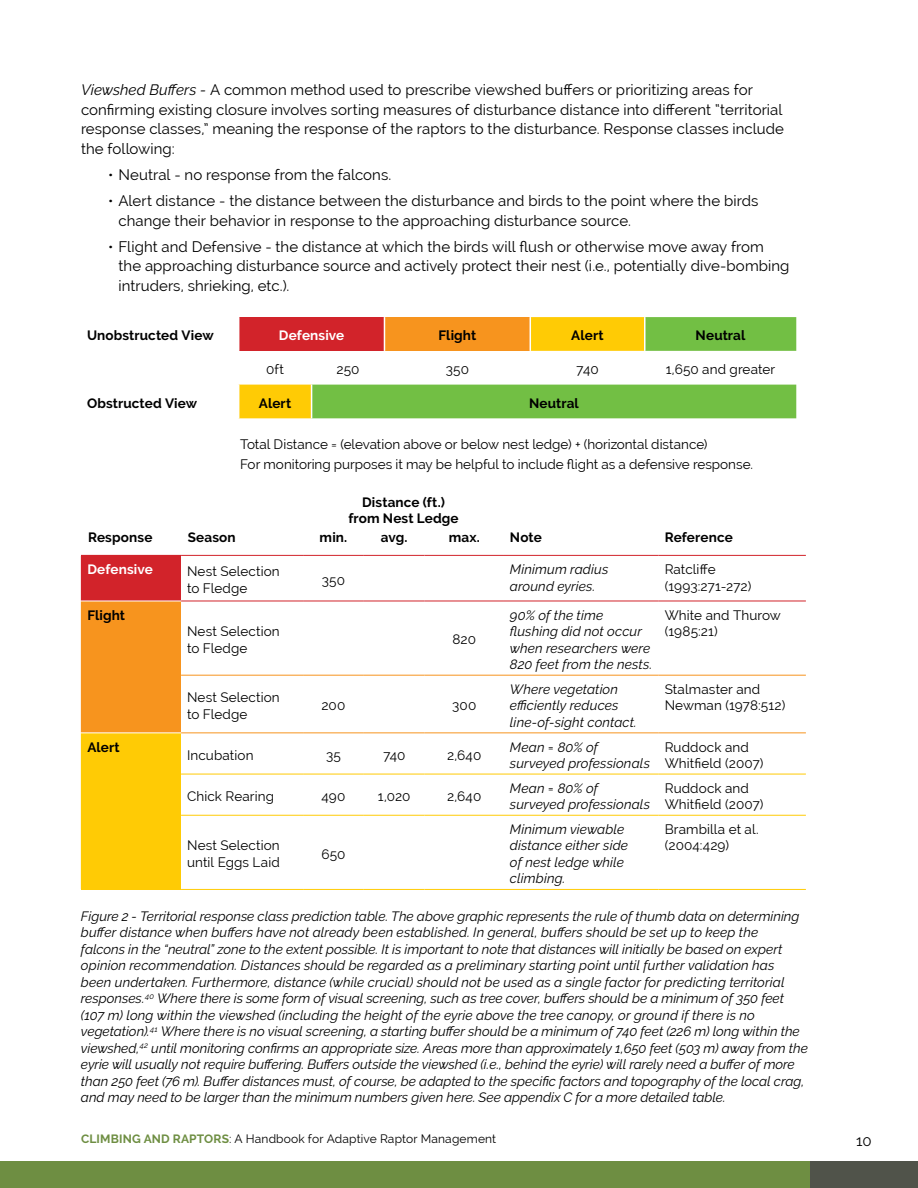
<style>
.page{position:relative;width:918px;height:1188px;background:#fff}
.page>*{position:absolute;margin:0;border:0;box-sizing:border-box;transform-origin:0 0}
.t1{font:15px/19.5px "Raleway";letter-spacing:.005em;color:#000}
.t2{font:italic 13.5px/16.5px "Raleway";color:#000}
.t3{font:13.5px/16.5px "Raleway";letter-spacing:.005em;color:#000}
.t4{font:700 13.5px/16.5px "Raleway";letter-spacing:.01em;color:#000;text-align:center}
.t5{font:700 13.5px "Raleway";letter-spacing:.01em;color:#fff}
.t6{font:12px "Raleway";letter-spacing:.015em;color:#000}
.s1{font-style:italic}
.s2{font-weight:700;color:#6e8e42}
</style>
<div class="page">
<div style="left:0;top:1161px;width:810px;height:27px;background:#6e8e42"></div>
<div style="left:810px;top:1161px;width:108px;height:27px;background:#50534a"></div>
<svg style="left:239px;top:317px;width:73px;height:101px"></svg>
<svg style="left:312px;top:317px;width:484px;height:101px"></svg>
<hr style="left:384px;top:317px;width:1px;height:34px;background:#fff">
<hr style="left:530px;top:317px;width:1px;height:34px;background:#fff">
<hr style="left:644px;top:317px;width:2px;height:34px;background:#fff">
<hr style="left:311px;top:385px;width:1px;height:33px;background:#fff">
<div style="left:81px;top:555px;width:100px;height:46px;background:#d2232a"></div>
<div style="left:81px;top:601px;width:100px;height:132px;background:#f7941e"></div>
<div style="left:81px;top:733px;width:100px;height:156px;background:#ffcb05"></div>
<hr style="left:81px;top:889px;width:100px;height:1px;background:#ffcb05">
<hr style="left:181px;top:601px;width:122px;height:1px;background:#d2232a">
<hr style="left:303px;top:601px;width:61px;height:1px;background:#d2232a">
<hr style="left:364px;top:601px;width:61px;height:1px;background:#d2232a">
<hr style="left:425px;top:601px;width:79px;height:1px;background:#d2232a">
<hr style="left:504px;top:601px;width:155px;height:1px;background:#d2232a">
<hr style="left:659px;top:601px;width:147px;height:1px;background:#d2232a">
<hr style="left:181px;top:675px;width:122px;height:1px;background:#f7941e">
<hr style="left:303px;top:675px;width:61px;height:1px;background:#f7941e">
<hr style="left:364px;top:675px;width:61px;height:1px;background:#f7941e">
<hr style="left:425px;top:675px;width:79px;height:1px;background:#f7941e">
<hr style="left:504px;top:675px;width:155px;height:1px;background:#f7941e">
<hr style="left:659px;top:675px;width:147px;height:1px;background:#f7941e">
<hr style="left:181px;top:732px;width:122px;height:1px;background:#f7941e">
<hr style="left:303px;top:732px;width:61px;height:1px;background:#f7941e">
<hr style="left:364px;top:732px;width:61px;height:1px;background:#f7941e">
<hr style="left:425px;top:732px;width:79px;height:1px;background:#f7941e">
<hr style="left:504px;top:732px;width:155px;height:1px;background:#f7941e">
<hr style="left:659px;top:732px;width:147px;height:1px;background:#f7941e">
<hr style="left:181px;top:774px;width:122px;height:1px;background:#ffcb05">
<hr style="left:303px;top:774px;width:61px;height:1px;background:#ffcb05">
<hr style="left:364px;top:774px;width:61px;height:1px;background:#ffcb05">
<hr style="left:425px;top:774px;width:79px;height:1px;background:#ffcb05">
<hr style="left:504px;top:774px;width:155px;height:1px;background:#ffcb05">
<hr style="left:659px;top:774px;width:147px;height:1px;background:#ffcb05">
<hr style="left:181px;top:815px;width:122px;height:1px;background:#ffcb05">
<hr style="left:303px;top:815px;width:61px;height:1px;background:#ffcb05">
<hr style="left:364px;top:815px;width:61px;height:1px;background:#ffcb05">
<hr style="left:425px;top:815px;width:79px;height:1px;background:#ffcb05">
<hr style="left:504px;top:815px;width:155px;height:1px;background:#ffcb05">
<hr style="left:659px;top:815px;width:147px;height:1px;background:#ffcb05">
<hr style="left:181px;top:889px;width:122px;height:1px;background:#ffcb05">
<hr style="left:303px;top:889px;width:61px;height:1px;background:#ffcb05">
<hr style="left:364px;top:889px;width:61px;height:1px;background:#ffcb05">
<hr style="left:425px;top:889px;width:79px;height:1px;background:#ffcb05">
<hr style="left:504px;top:889px;width:155px;height:1px;background:#ffcb05">
<hr style="left:659px;top:889px;width:147px;height:1px;background:#ffcb05">
<hr style="left:181px;top:555px;width:122px;height:1px;background:#d2232a">
<hr style="left:303px;top:555px;width:61px;height:1px;background:#d2232a">
<hr style="left:364px;top:555px;width:61px;height:1px;background:#d2232a">
<hr style="left:425px;top:555px;width:79px;height:1px;background:#d2232a">
<hr style="left:504px;top:555px;width:155px;height:1px;background:#d2232a">
<hr style="left:659px;top:555px;width:147px;height:1px;background:#d2232a">
<hr style="left:81px;top:601px;width:100px;height:1px;background:#fff">
<hr style="left:81px;top:732px;width:100px;height:1px;background:#fff">
<p class="t1" style="left:81px;top:80px;width:704px"><span class="s1">Viewshed Buffers -</span> A common method used to prescribe viewshed buffers or prioritizing areas for confirming existing closure involves sorting measures of disturbance distance into different “territorial response classes,” meaning the response of the raptors to the disturbance. Response classes include the following:</p>
<p class="t1" style="left:108px;top:165px;width:285px">• Neutral - no response from the falcons.</p>
<p class="t1" style="left:118px;top:191px;width:641px;text-indent:-10px">• Alert distance - the distance between the disturbance and birds to the point where the birds change their behavior in response to the approaching disturbance source.</p>
<p class="t1" style="left:118px;top:237px;width:673px;text-indent:-10px">• Flight and Defensive - the distance at which the birds will flush or otherwise move away from the approaching disturbance source and actively protect their nest (i.e., potentially dive-bombing intruders, shrieking, etc.).</p>
<p class="t4" style="left:87px;top:327px;width:128px">Unobstructed View</p>
<p class="t5" style="left:279px;top:328px;width:67px">Defensive</p>
<p class="t4" style="left:438px;top:327px;width:39px">Flight</p>
<p class="t4" style="left:571px;top:327px;width:34px">Alert</p>
<p class="t4" style="left:696px;top:327px;width:51px">Neutral</p>
<p class="t3" style="left:266px;top:361px;width:19px">0ft</p>
<p class="t3" style="left:337px;top:361px;width:25px">250</p>
<p class="t3" style="left:446px;top:361px;width:25px">350</p>
<p class="t3" style="left:576px;top:361px;width:24px">740</p>
<p class="t3" style="left:666px;top:361px;width:111px">1,650 and greater</p>
<p class="t4" style="left:87px;top:395px;width:112px">Obstructed View</p>
<p class="t4" style="left:259px;top:395px;width:34px">Alert</p>
<p class="t4" style="left:529px;top:395px;width:51px">Neutral</p>
<p class="t3" style="left:240px;top:435px;width:515px;line-height:19.5px">Total Distance = (elevation above or below nest ledge) + (horizontal distance)<br>For monitoring purposes it may be helpful to include flight as a defensive response.</p>
<p class="t4" style="left:88px;top:529px;width:66px">Response</p>
<p class="t4" style="left:188px;top:529px;width:49px">Season</p>
<p class="t4" style="left:348px;top:494px;width:112px">Distance (ft.) from Nest Ledge</p>
<p class="t4" style="left:320px;top:529px;width:29px">min.</p>
<p class="t4" style="left:381px;top:529px;width:28px">avg.</p>
<p class="t4" style="left:449px;top:529px;width:33px">max.</p>
<p class="t4" style="left:510px;top:529px;width:33px">Note</p>
<p class="t4" style="left:665px;top:529px;width:70px">Reference</p>
<p class="t5" style="left:87px;top:562px;width:67px">Defensive</p>
<p class="t3" style="left:187px;top:563px;width:94px">Nest Selection to Fledge</p>
<p class="t3" style="left:322px;top:572px;width:25px">350</p>
<p class="t4" style="left:87px;top:607px;width:39px">Flight</p>
<p class="t3" style="left:187px;top:623px;width:94px">Nest Selection to Fledge</p>
<p class="t3" style="left:453px;top:631px;width:25px">820</p>
<p class="t3" style="left:187px;top:689px;width:94px">Nest Selection to Fledge</p>
<p class="t3" style="left:321px;top:697px;width:25px">200</p>
<p class="t3" style="left:452px;top:697px;width:26px">300</p>
<p class="t2" style="left:510px;top:561px;width:100px">Minimum radius around eyries.</p>
<p class="t3" style="left:665px;top:561px;width:88px">Ratcliffe (1993:271-272)</p>
<p class="t2" style="left:510px;top:607px;width:144px">90% of the time flushing did not occur when researchers were<br>820 feet from the nests.</p>
<p class="t3" style="left:665px;top:607px;width:118px">White and Thurow (1985:21)</p>
<p class="t2" style="left:510px;top:681px;width:128px">Where vegetation efficiently reduces line-of-sight contact.</p>
<p class="t3" style="left:665px;top:681px;width:122px">Stalmaster and<br>Newman (1978:512)</p>
<p class="t3" style="left:187px;top:747px;width:68px">Incubation</p>
<p class="t3" style="left:326px;top:747px;width:16px">35</p>
<p class="t3" style="left:383px;top:747px;width:24px">740</p>
<p class="t3" style="left:447px;top:747px;width:36px">2,640</p>
<p class="t2" style="left:510px;top:739px;width:142px">Mean = 80% of surveyed professionals</p>
<p class="t3" style="left:665px;top:739px;width:100px">Ruddock and<br>Whitfield (2007)</p>
<p class="t3" style="left:187px;top:788px;width:89px">Chick Rearing</p>
<p class="t3" style="left:321px;top:788px;width:26px">490</p>
<p class="t3" style="left:378px;top:788px;width:34px">1,020</p>
<p class="t3" style="left:447px;top:788px;width:36px">2,640</p>
<p class="t2" style="left:510px;top:780px;width:142px">Mean = 80% of surveyed professionals</p>
<p class="t3" style="left:665px;top:780px;width:100px">Ruddock and<br>Whitfield (2007)</p>
<p class="t3" style="left:187px;top:837px;width:94px">Nest Selection until Eggs Laid</p>
<p class="t3" style="left:321px;top:846px;width:26px">650</p>
<p class="t4" style="left:87px;top:739px;width:34px">Alert</p>
<p class="t2" style="left:510px;top:821px;width:120px">Minimum viewable distance either side of nest ledge while climbing.</p>
<p class="t3" style="left:665px;top:821px;width:95px">Brambilla et al. (2004:429)</p>
<p class="t2" style="left:81px;top:907px;width:728px">Figure 2 - Territorial response class prediction table. The above graphic represents the rule of thumb data on determining buffer distance when buffers have not already been established. In general, buffers should be set up to keep the<br>falcons in the “neutral” zone to the extent possible. It is important to note that distances will initially be based on expert opinion recommendation. Distances should be regarded as a preliminary starting point until further validation has been undertaken. Furthermore, distance (while crucial) should not be used as a single factor for predicting territorial responses.<sup>40</sup> Where there is some form of visual screening, such as tree cover, buffers should be a minimum of 350 feet (107 m) long within the viewshed (including the height of the eyrie above the tree canopy, or ground if there is no vegetation).<sup>41</sup> Where there is no visual screening, a starting buffer should be a minimum of 740 feet (226 m) long within the viewshed,<sup>42</sup> until monitoring confirms an appropriate size. Areas more than approximately 1,650 feet (503 m) away from the eyrie will usually not require buffering. Buffers outside the viewshed (i.e., behind the eyrie) will rarely need a buffer of more than 250 feet (76 m). Buffer distances must, of course, be adapted to the specific factors and topography of the local crag, and may need to be larger than the minimum numbers given here. See appendix C for a more detailed table.</p>
<p class="t6" style="left:81px;top:1132px;width:417px"><span class="s2">CLIMBING AND RAPTORS</span>: A Handbook for Adaptive Raptor Management</p>
<p class="t1" style="left:856px;top:1131px;width:17px">10</p>
</div>
